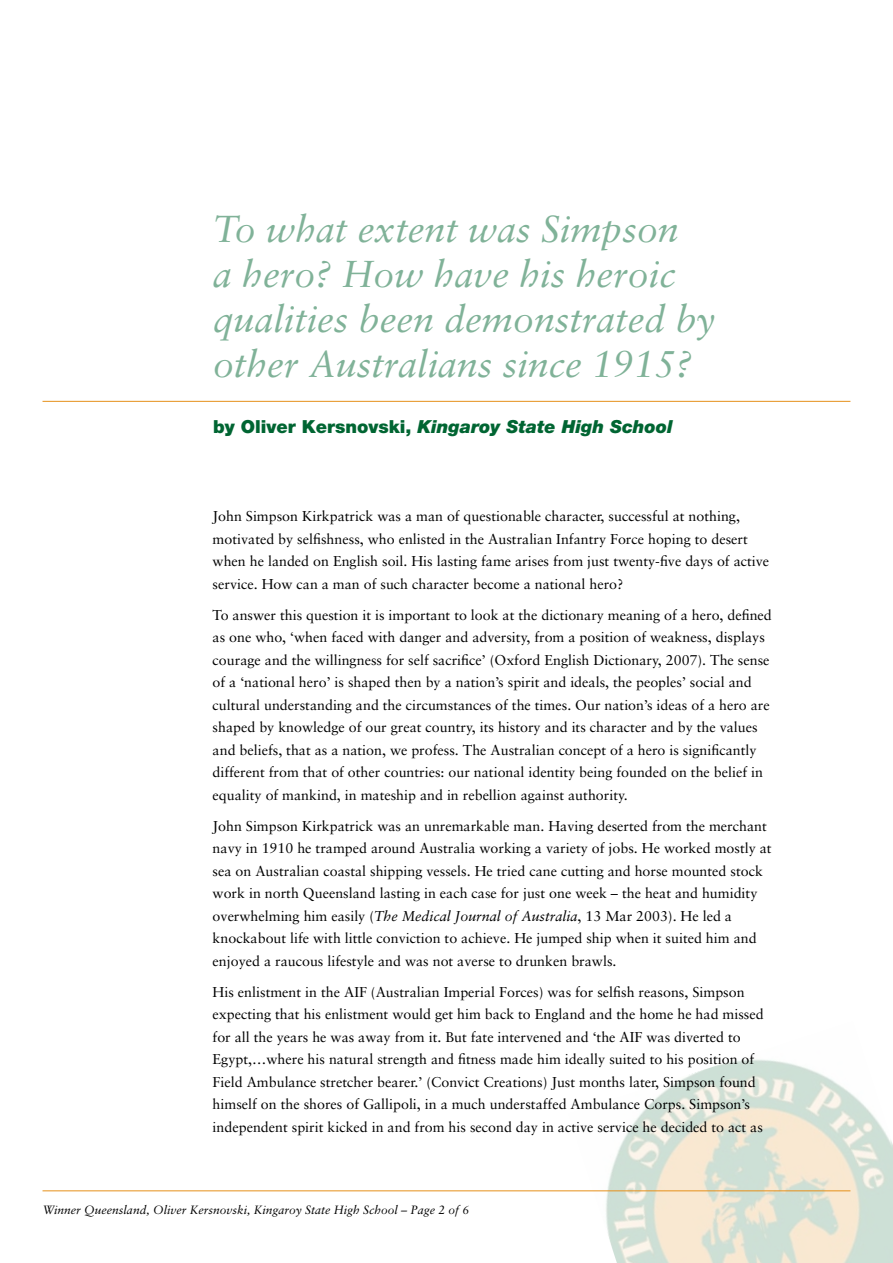
<style>
.page{position:relative;width:893px;height:1263px;background:#fff}
.page>*{position:absolute;margin:0;border:0;box-sizing:border-box;transform-origin:0 0}
.t1{font:italic 37.5px/45px "Sabon";color:#80b298}
.t2{font:italic 900 18px "Helvetica Neue";color:#006532}
.t3{font:14.25px/22.5px "Sabon";color:#000}
.t4{font:italic 12px "Sabon";color:#000}
.s1{font-style:normal}
.s2{font-style:italic}
</style>
<div class="page">
<img style="left:568px;top:1059px;width:325px;height:204px">
<hr style="left:43px;top:1190px;width:807px;height:1px;background:#e6901a">
<hr style="left:43px;top:401px;width:807px;height:1px;background:#e6901a">
<h1 class="t1" style="left:213px;top:206px;width:504px">To what extent was Simpson<br>a hero? How have his heroic qualities been demonstrated by other Australians since 1915?</h1>
<p class="t2" style="left:213px;top:415px;width:461px"><span class="s1">by Oliver Kersnovski,</span> Kingaroy State High School</p>
<p class="t3" style="left:213px;top:505px;width:558px">John Simpson Kirkpatrick was a man of questionable character, successful at nothing, motivated by selfishness, who enlisted in the Australian Infantry Force hoping to desert when he landed on English soil. His lasting fame arises from just twenty-five days of active service. How can a man of such character become a national hero?</p>
<p class="t3" style="left:213px;top:603px;width:561px">To answer this question it is important to look at the dictionary meaning of a hero, defined as one who, ‘when faced with danger and adversity, from a position of weakness, displays courage and the willingness for self sacrifice’ (Oxford English Dictionary, 2007). The sense of a ‘national hero’ is shaped then by a nation’s spirit and ideals, the peoples’ social and cultural understanding and the circumstances of the times. Our nation’s ideas of a hero are shaped by knowledge of our great country, its history and its character and by the values and beliefs, that as a nation, we profess. The Australian concept of a hero is significantly different from that of other countries: our national identity being founded on the belief in equality of mankind, in mateship and in rebellion against authority.</p>
<p class="t3" style="left:213px;top:814px;width:561px">John Simpson Kirkpatrick was an unremarkable man. Having deserted from the merchant navy in 1910 he tramped around Australia working a variety of jobs. He worked mostly at sea on Australian coastal shipping vessels. He tried cane cutting and horse mounted stock work in north Queensland lasting in each case for just one week – the heat and humidity overwhelming him easily (<span class="s2">The Medical Journal of Australia</span>, 13 Mar 2003). He led a knockabout life with little conviction to achieve. He jumped ship when it suited him and enjoyed a raucous lifestyle and was not averse to drunken brawls.</p>
<p class="t3" style="left:213px;top:980px;width:553px">His enlistment in the AIF (Australian Imperial Forces) was for selfish reasons, Simpson expecting that his enlistment would get him back to England and the home he had missed for all the years he was away from it. But fate intervened and ‘the AIF was diverted to Egypt,…where his natural strength and fitness made him ideally suited to his position of Field Ambulance stretcher bearer.’ (Convict Creations) Just months later, Simpson found himself on the shores of Gallipoli, in a much understaffed Ambulance Corps. Simpson’s independent spirit kicked in and from his second day in active service he decided to act as</p>
<p class="t4" style="left:43px;top:1202px;width:428px">Winner Queensland, Oliver Kersnovski, Kingaroy State High School – Page 2 of 6</p>
</div>
